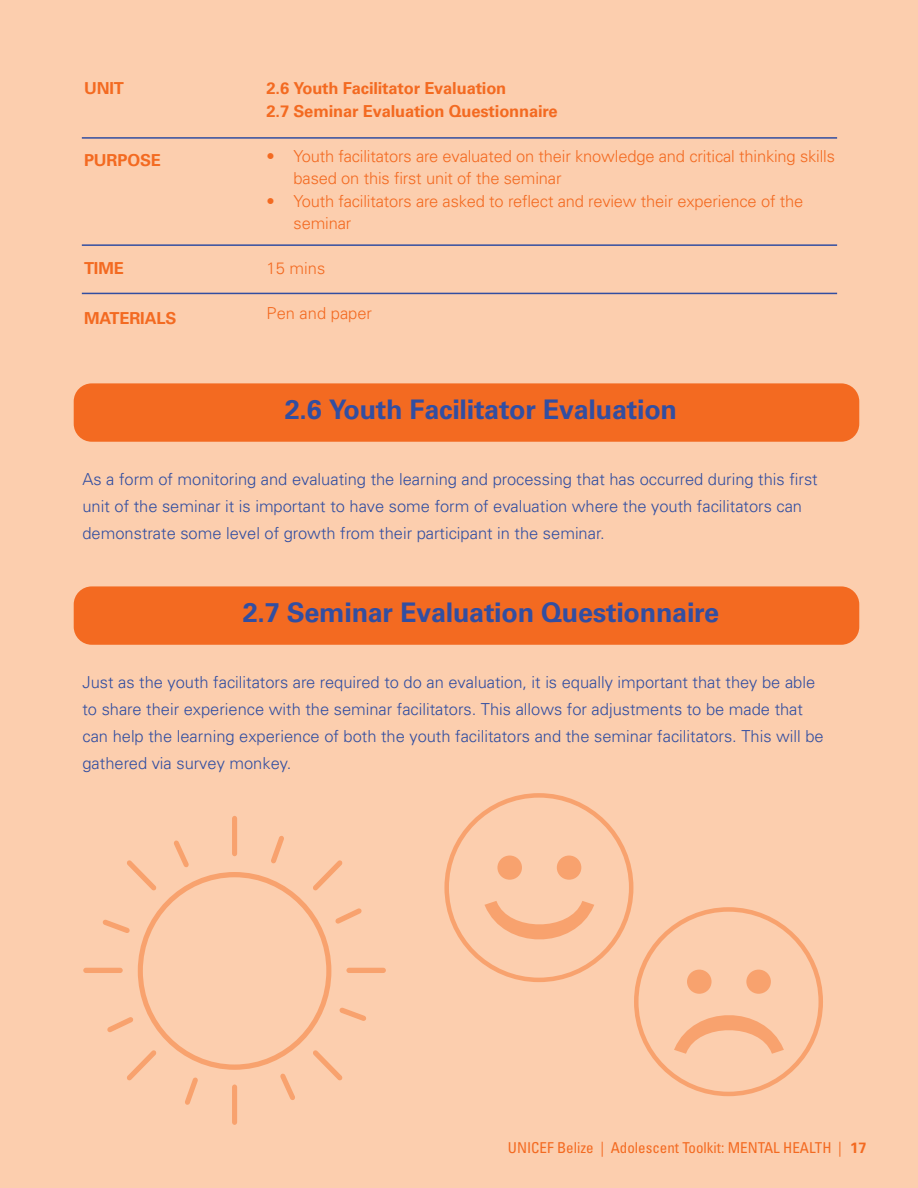
<style>
.page{position:relative;width:918px;height:1188px;background:#fcceae}
.page>*{position:absolute;margin:0;border:0;box-sizing:border-box;transform-origin:0 0}
.t1{font:27px "Univers LT 65 Bd";letter-spacing:-.01em;color:#324ea1}
.t2{font:16.5px/27px "Univers LT 45 Lt";color:#324ea1}
.t3{font:16.5px/22.5px "Univers LT 45 Lt";letter-spacing:-.01em;color:#f36a21}
.t4{font:16.5px "Univers LT 65 Bd";letter-spacing:-.01em;color:#f36a21}
.t5{font:condensed 15px "Univers";color:#f36a21}
.s1{font-weight:700;font-stretch:normal}
</style>
<div class="page">
<hr style="left:82px;top:137px;width:755px;height:2px;background:#324ea1">
<hr style="left:82px;top:293px;width:755px;height:1px;background:#324ea1">
<hr style="left:82px;top:244px;width:755px;height:2px;background:#324ea1">
<div style="left:74px;top:383px;width:785px;height:59px;background:#f36a21;border-radius:18px"></div>
<div style="left:74px;top:586px;width:785px;height:59px;background:#f36a21;border-radius:18px"></div>
<div style="left:230px;top:814px;width:9px;height:45px;background:#f8a26e;border-radius:5px"></div>
<div style="left:228px;top:811px;width:14px;height:50px;border:4px solid #fcceae;border-radius:5px"></div>
<div style="left:230px;top:1082px;width:9px;height:45px;background:#f8a26e;border-radius:5px"></div>
<div style="left:228px;top:1080px;width:14px;height:49px;border:4px solid #fcceae;border-radius:5px"></div>
<div style="left:344px;top:965px;width:44px;height:10px;background:#f8a26e;border-radius:5px"></div>
<div style="left:342px;top:963px;width:48px;height:15px;border:4px solid #fcceae;border-radius:5px"></div>
<div style="left:81px;top:965px;width:44px;height:10px;background:#f8a26e;border-radius:5px"></div>
<div style="left:79px;top:963px;width:48px;height:15px;border:4px solid #fcceae;border-radius:5px"></div>
<svg style="left:95px;top:828px;width:279px;height:285px"></svg>
<svg style="left:687px;top:969px;width:84px;height:25px"></svg>
<svg style="left:674px;top:1015px;width:110px;height:39px"></svg>
<div style="left:634px;top:907px;width:189px;height:189px;border:4px solid #f8a26e;border-radius:50%"></div>
<svg style="left:497px;top:855px;width:85px;height:25px"></svg>
<svg style="left:484px;top:901px;width:110px;height:39px"></svg>
<div style="left:444px;top:793px;width:189px;height:189px;border:4px solid #f8a26e;border-radius:50%"></div>
<p class="t4" style="left:84px;top:79px;width:41px">UNIT</p>
<p class="t4" style="left:84px;top:151px;width:78px">PURPOSE</p>
<p class="t4" style="left:84px;top:259px;width:41px">TIME</p>
<p class="t4" style="left:84px;top:308px;width:94px">MATERIALS</p>
<p class="t4" style="left:267px;top:79px;width:241px">2.6 Youth Facilitator Evaluation</p>
<p class="t4" style="left:267px;top:101px;width:293px">2.7 Seminar Evaluation Questionnaire</p>
<p class="t3" style="left:294px;top:145px;width:543px;text-indent:-27px">• Youth facilitators are evaluated on their knowledge and critical thinking skills based on this first unit of the seminar</p>
<p class="t3" style="left:294px;top:190px;width:511px;text-indent:-27px">• Youth facilitators are asked to reflect and review their experience of the seminar</p>
<p class="t3" style="left:267px;top:257px;width:60px">15 mins</p>
<p class="t3" style="left:267px;top:302px;width:107px">Pen and paper</p>
<p class="t1" style="left:285px;top:394px;width:394px">2.6 Youth Facilitator Evaluation</p>
<p class="t2" style="left:82px;top:466px;width:737px">As a form of monitoring and evaluating the learning and processing that has occurred during this first unit of the seminar it is important to have some form of evaluation where the youth facilitators can demonstrate some level of growth from their participant in the seminar.</p>
<p class="t1" style="left:243px;top:597px;width:478px">2.7 Seminar Evaluation Questionnaire</p>
<p class="t2" style="left:82px;top:669px;width:743px">Just as the youth facilitators are required to do an evaluation, it is equally important that they be able to share their experience with the seminar facilitators. This allows for adjustments to be made that can help the learning experience of both the youth facilitators and the seminar facilitators. This will be gathered via survey monkey.</p>
<p class="t5" style="left:508px;top:1138px;width:361px">UNICEF Belize | Adolescent Toolkit: MENTAL HEALTH | <span class="s1">17</span></p>
</div>
